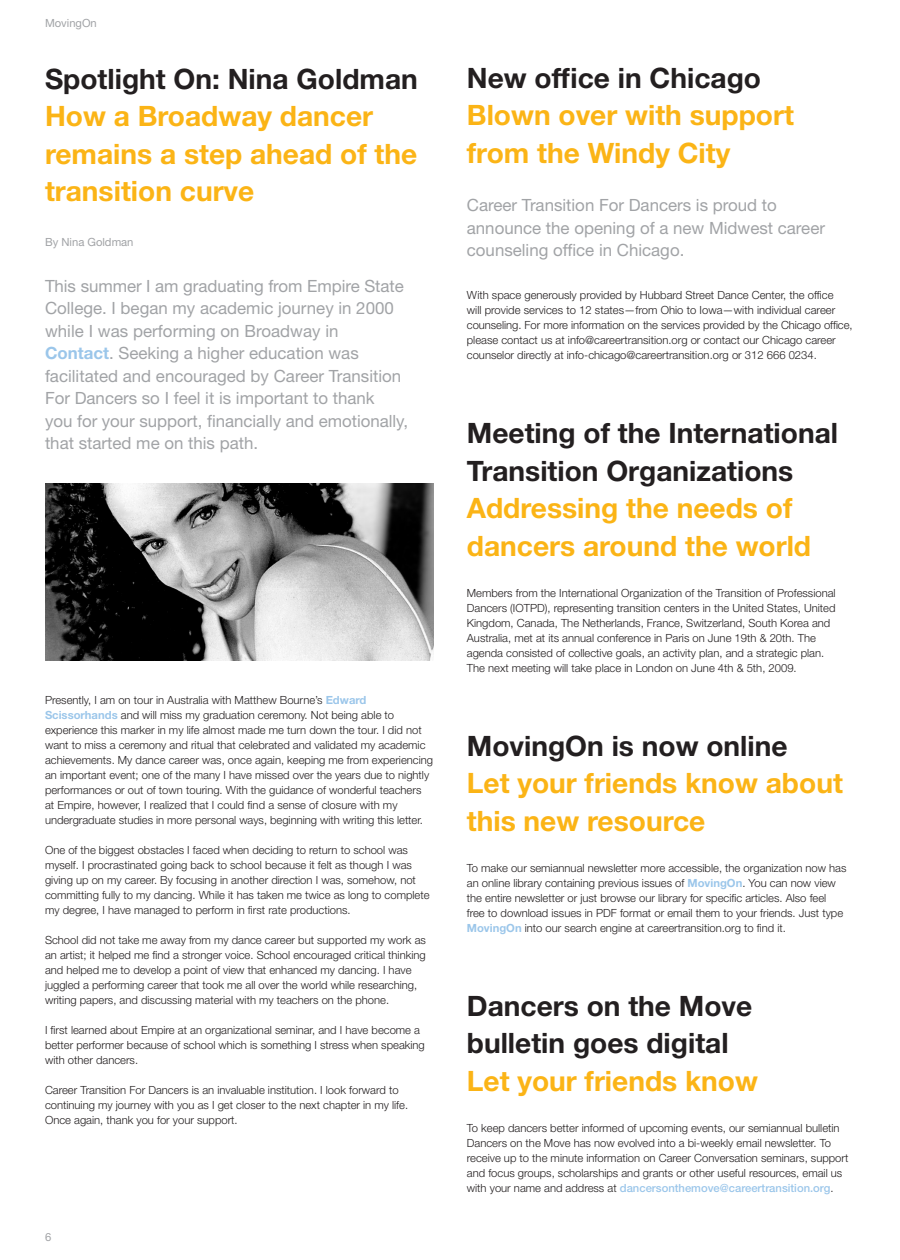
<style>
.page{position:relative;width:900px;height:1260px;background:#fff}
.page>*{position:absolute;margin:0;border:0;box-sizing:border-box;transform-origin:0 0}
._2__Head{font:700 28.12px/37.5px "Helvetica Neue LT Std";color:#fbb416}
._2__Head-2{font:700 28.12px/37.5px "Helvetica Neue LT Std";color:#231f20}
._3__Subhead{font:16.88px/22.5px "Helvetica Neue LT Std";color:#a1a3a6}
._5__Body_text{font:300 11.25px/15px "Helvetica Neue LT Std";color:#231f20}
._5__Body_author_cred{font:11.25px "Helvetica Neue LT Std";color:#a1a3a6}
.s1{color:#231f20}
.s2{font-weight:700;color:#9bc6ea}
.s3{color:#fbb416}
.s4{font-weight:500;color:#9bc6ea}
</style>
<div class="page">
<img style="left:45px;top:483px;width:388px;height:178px">
<p class="_5__Body_author_cred" style="left:45px;top:16px;width:53px">MovingOn</p>
<p class="_2__Head" style="left:45px;top:59px;width:374px"><span class="s1">Spotlight On: Nina Goldman<br></span>How a Broadway dancer remains a step ahead of the transition curve</p>
<p class="_5__Body_author_cred" style="left:45px;top:236px;width:90px">By Nina Goldman</p>
<p class="_3__Subhead" style="left:45px;top:274px;width:365px">This summer I am graduating from Empire State College. I began my academic journey in 2000 while I was performing on Broadway in <span class="s2">Contact</span>. Seeking a higher education was facilitated and encouraged by Career Transition For Dancers so I feel it is important to thank<br>you for your support, financially and emotionally, that started me on this path.</p>
<p class="_5__Body_text" style="left:45px;top:692px;width:390px">Presently, I am on tour in Australia with Matthew Bourne’s <span class="s2">Edward Scissorhands</span> and will miss my graduation ceremony. Not being able to experience this marker in my life almost made me turn down the tour. I did not want to miss a ceremony and ritual that celebrated and validated my academic achievements. My dance career was, once again, keeping me from experiencing an important event; one of the many I have missed over the years due to nightly performances or out of town touring. With the guidance of wonderful teachers at Empire, however, I realized that I could find a sense of closure with my undergraduate studies in more personal ways, beginning with writing this letter.</p>
<p class="_5__Body_text" style="left:45px;top:842px;width:386px">One of the biggest obstacles I faced when deciding to return to school was myself. I procrastinated going back to school because it felt as though I was giving up on my career. By focusing in another direction I was, somehow, not committing fully to my dancing. While it has taken me twice as long to complete my degree, I have managed to perform in first rate productions.</p>
<p class="_5__Body_text" style="left:45px;top:932px;width:382px">School did not take me away from my dance career but supported my work as an artist; it helped me find a stronger voice. School encouraged critical thinking and helped me to develop a point of view that enhanced my dancing. I have juggled a performing career that took me all over the world while researching, writing papers, and discussing material with my teachers on the phone.</p>
<p class="_5__Body_text" style="left:45px;top:1022px;width:381px">I first learned about Empire at an organizational seminar, and I have become a better performer because of school which is something I stress when speaking with other dancers.</p>
<p class="_5__Body_text" style="left:45px;top:1082px;width:365px">Career Transition For Dancers is an invaluable institution. I look forward to continuing my journey with you as I get closer to the next chapter in my life.<br>Once again, thank you for your support.</p>
<p class="_5__Body_author_cred" style="left:45px;top:1231px;width:8px">6</p>
<p class="_2__Head" style="left:467px;top:58px;width:329px"><span class="s1">New office in Chicago<br></span>Blown over with support from the Windy City</p>
<p class="_3__Subhead" style="left:467px;top:194px;width:360px">Career Transition For Dancers is proud to announce the opening of a new Midwest career counseling office in Chicago.</p>
<p class="_5__Body_text" style="left:467px;top:288px;width:387px">With space generously provided by Hubbard Street Dance Center, the office<br>will provide services to 12 states—from Ohio to Iowa—with individual career counseling. For more information on the services provided by the Chicago office, please contact us at info@careertransition.org or contact our Chicago career counselor directly at info-chicago@careertransition.org or 312 666 0234.</p>
<p class="_2__Head-2" style="left:467px;top:414px;width:373px">Meeting of the International<br>Transition Organizations<br><span class="s3">Addressing the needs of dancers around the world</span></p>
<p class="_5__Body_text" style="left:467px;top:585px;width:370px">Members from the International Organization of the Transition of Professional Dancers (IOTPD), representing transition centers in the United States, United Kingdom, Canada, The Netherlands, France, Switzerland, South Korea and Australia, met at its annual conference in Paris on June 19th &amp; 20th. The agenda consisted of collective goals, an activity plan, and a strategic plan.<br>The next meeting will take place in London on June 4th &amp; 5th, 2009.</p>
<p class="_2__Head" style="left:467px;top:726px;width:378px"><span class="s1">MovingOn is now online<br></span>Let your friends know about this new resource</p>
<p class="_5__Body_text" style="left:467px;top:860px;width:381px">To make our semiannual newsletter more accessible, the organization now has an online library containing previous issues of <span class="s2">MovingOn</span>. You can now view the entire newsletter or just browse our library for specific articles. Also feel free to download issues in PDF format or email them to your friends. Just type <span class="s2">MovingOn</span> into our search engine at careertransition.org to find it.</p>
<p class="_2__Head-2" style="left:467px;top:986px;width:293px">Dancers on the Move bulletin goes digital<br><span class="s3">Let your friends know</span></p>
<p class="_5__Body_text" style="left:467px;top:1120px;width:383px">To keep dancers better informed of upcoming events, our semiannual bulletin Dancers on the Move has now evolved into a bi-weekly email newsletter. To receive up to the minute information on Career Conversation seminars, support and focus groups, scholarships and grants or other useful resources, email us with your name and address at <span class="s4">dancersonthemove@careertransition.org</span>.</p>
</div>
